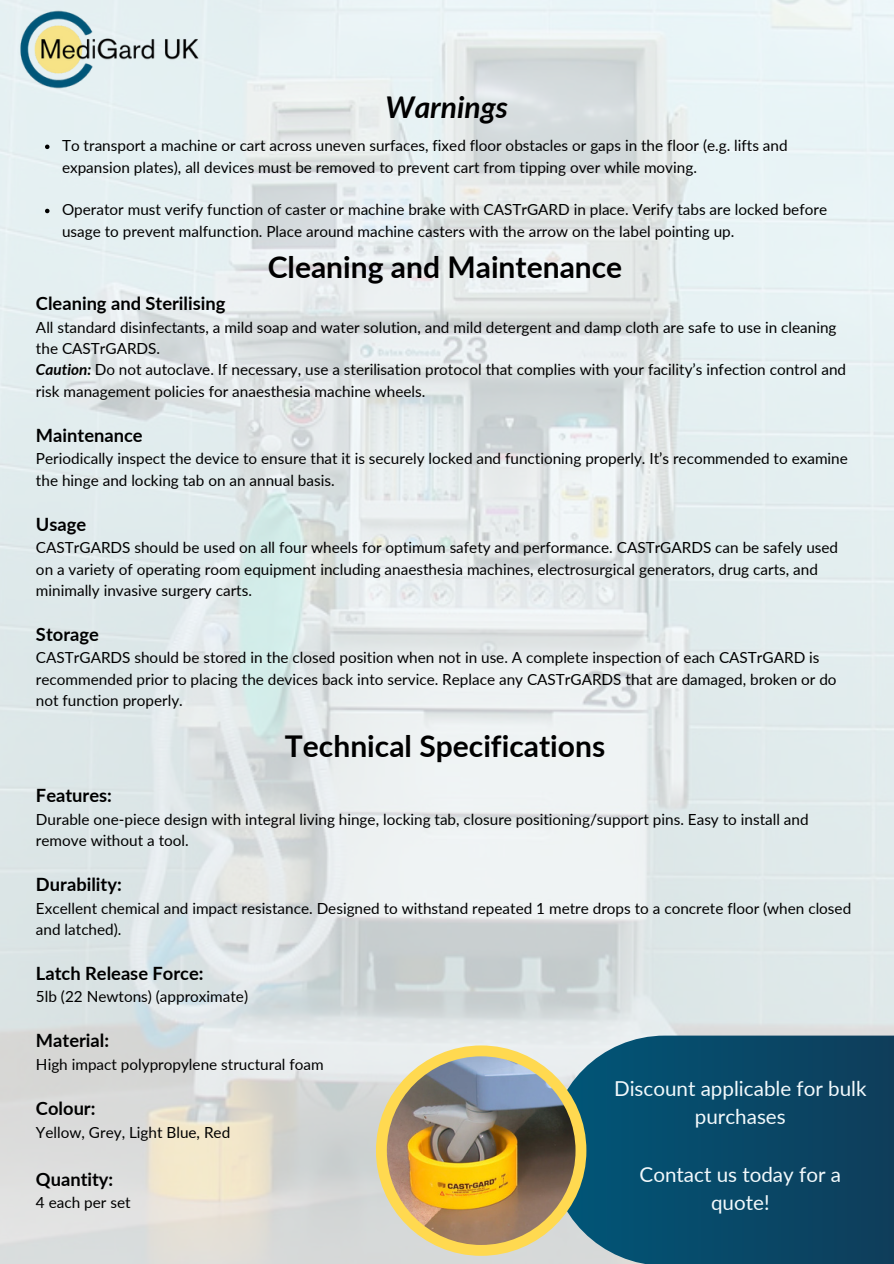
<style>
.page{position:relative;width:894px;height:1264px;background:#fff}
.page>*{position:absolute;margin:0;border:0;box-sizing:border-box;transform-origin:0 0}
.t1{font:700 30px "Lato";color:#000}
.t2{font:italic 700 30px "Lato";color:#000}
.t3{font:20.55px/28.7px "Lato";color:#f2f9fc;text-align:center}
.t4{font:700 18.3px "Lato";color:#000}
.t5{font:15.3px/21.3px "Lato";color:#000}
.s1{font-weight:700;font-style:italic}
</style>
<div class="page">
<img style="left:0;top:0;width:893px;height:1263px">
<img style="left:17px;top:9px;width:193px;height:80px">
<svg style="left:45px;top:145px;width:4px;height:4px"></svg>
<svg style="left:45px;top:209px;width:4px;height:4px"></svg>
<svg style="left:549px;top:1035px;width:344px;height:228px;background:#16526f"></svg>
<div style="left:376px;top:1045px;width:210px;height:210px;background:#ffd950;border-radius:50%"></div>
<img style="left:387px;top:1056px;width:188px;height:188px;border-radius:50%">
<p class="t2" style="left:385px;top:88px;width:124px">Warnings</p>
<p class="t5" style="left:62px;top:135px;width:727px">To transport a machine or cart across uneven surfaces, fixed floor obstacles or gaps in the floor (e.g. lifts and expansion plates), all devices must be removed to prevent cart from tipping over while moving.</p>
<p class="t5" style="left:62px;top:199px;width:766px">Operator must verify function of caster or machine brake with CASTrGARD in place. Verify tabs are locked before usage to prevent malfunction. Place around machine casters with the arrow on the label pointing up.</p>
<p class="t1" style="left:268px;top:248px;width:356px">Cleaning and Maintenance</p>
<p class="t4" style="left:36px;top:292px;width:191px">Cleaning and Sterilising</p>
<p class="t5" style="left:36px;top:316px;width:801px">All standard disinfectants, a mild soap and water solution, and mild detergent and damp cloth are safe to use in cleaning the CASTrGARDS.</p>
<h1 class="t5" style="left:36px;top:359px;width:811px"><span class="s1">Caution:</span> Do not autoclave. If necessary, use a sterilisation protocol that complies with your facility’s infection control and</h1>
<p class="t5" style="left:36px;top:380px;width:391px">risk management policies for anaesthesia machine wheels.</p>
<p class="t4" style="left:36px;top:423px;width:108px">Maintenance</p>
<p class="t5" style="left:36px;top:447px;width:813px">Periodically inspect the device to ensure that it is securely locked and functioning properly. It’s recommended to examine the hinge and locking tab on an annual basis.</p>
<p class="t4" style="left:36px;top:512px;width:52px">Usage</p>
<p class="t5" style="left:36px;top:536px;width:803px">CASTrGARDS should be used on all four wheels for optimum safety and performance. CASTrGARDS can be safely used on a variety of operating room equipment including anaesthesia machines, electrosurgical generators, drug carts, and minimally invasive surgery carts.</p>
<p class="t4" style="left:36px;top:623px;width:64px">Storage</p>
<p class="t5" style="left:36px;top:647px;width:801px">CASTrGARDS should be stored in the closed position when not in use. A complete inspection of each CASTrGARD is recommended prior to placing the devices back into service. Replace any CASTrGARDS that are damaged, broken or do not function properly.</p>
<p class="t1" style="left:285px;top:727px;width:322px">Technical Specifications</p>
<h1 class="t4" style="left:36px;top:784px;width:77px">Features:</h1>
<p class="t5" style="left:36px;top:808px;width:774px">Durable one-piece design with integral living hinge, locking tab, closure positioning/support pins. Easy to install and remove without a tool.</p>
<p class="t4" style="left:36px;top:873px;width:87px">Durability:</p>
<h1 class="t5" style="left:36px;top:896px;width:816px">Excellent chemical and impact resistance. Designed to withstand repeated 1 metre drops to a concrete floor (when closed and latched).</h1>
<p class="t4" style="left:36px;top:961px;width:169px">Latch Release Force:</p>
<p class="t5" style="left:36px;top:985px;width:213px">5lb (22 Newtons) (approximate)</p>
<p class="t4" style="left:36px;top:1029px;width:75px">Material:</p>
<p class="t5" style="left:36px;top:1053px;width:289px">High impact polypropylene structural foam</p>
<p class="t4" style="left:36px;top:1096px;width:61px">Colour:</p>
<p class="t5" style="left:36px;top:1120px;width:196px">Yellow, Grey, Light Blue, Red</p>
<p class="t4" style="left:36px;top:1167px;width:79px">Quantity:</p>
<p class="t5" style="left:36px;top:1191px;width:96px">4 each per set</p>
<h2 class="t3" style="left:613px;top:1073px;width:254px">Discount applicable for bulk purchases</h2>
<h2 class="t3" style="left:639px;top:1159px;width:203px">Contact us today for a quote!</h2>
</div>
